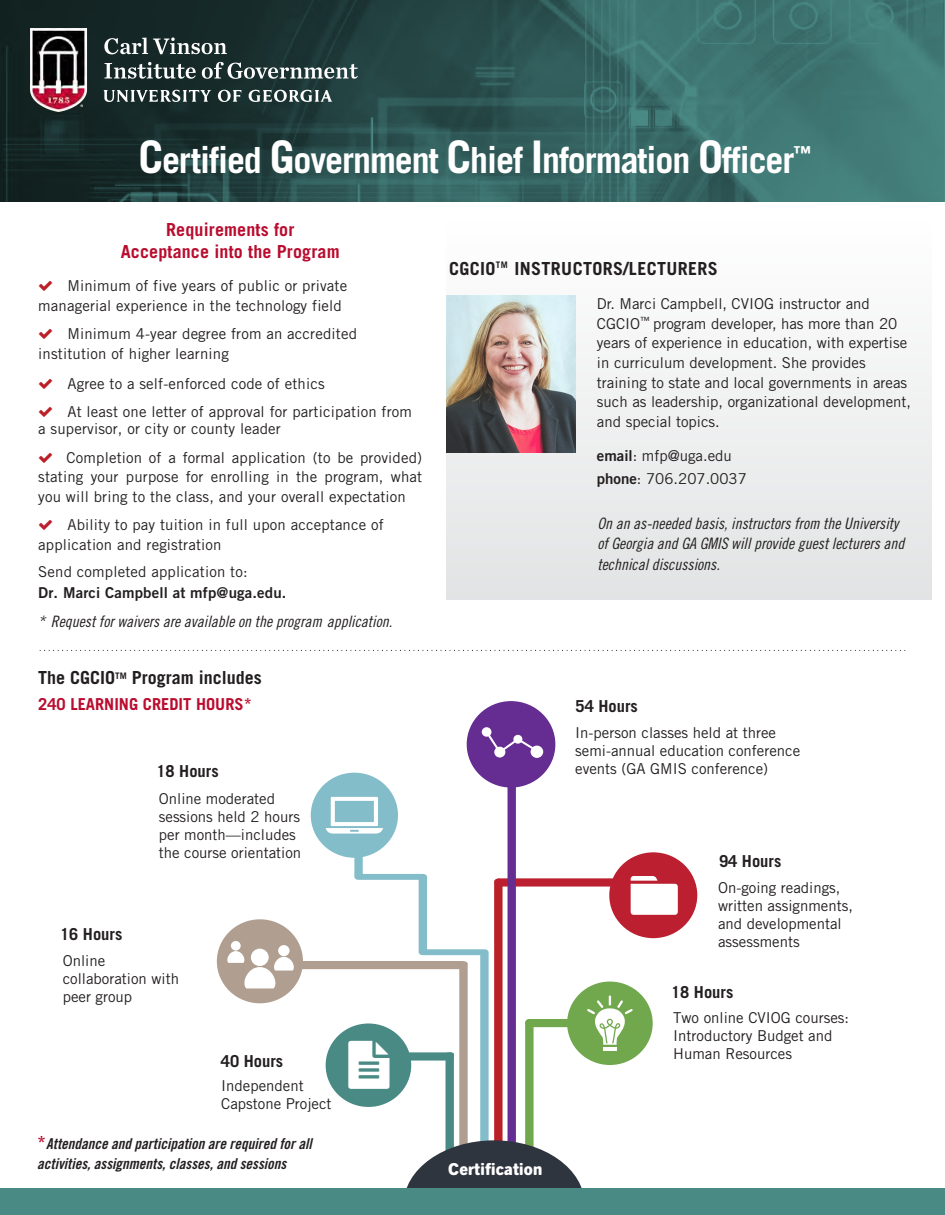
<style>
.page{position:relative;width:945px;height:1215px;background:#fff}
.page>*{position:absolute;margin:0;border:0;box-sizing:border-box;transform-origin:0 0}
.t1{font:700 36px "Trade Gothic LT Std";letter-spacing:-.03em;color:#fff}
.t2{font:700 18px/21.6px "Trade Gothic LT Std";letter-spacing:.01em;color:#b90d2f;text-align:center}
.t3{font:700 18px "Trade Gothic LT Std";letter-spacing:.02em;color:#231f20}
.t4{font:700 18px "Trade Gothic LT Std";color:#231f20}
.t5{font:700 16.5px "Trade Gothic LT Std";color:#231f20}
.t6{font:700 16.5px "Trade Gothic LT Std";color:#ba0c2f}
.t7{font:800 16.5px "Trade Gothic Next SR Pro";letter-spacing:.01em;color:#fff}
.t8{font:15.75px/20.5px "Trade Gothic LT Std Cn 18 Obl";color:#231f20}
.t9{font:15px/18px "Trade Gothic LT Std";color:#231f20}
.t10{font:15px/20.1px "Trade Gothic LT Std Bd Cn 20 Obl";color:#231f20}
.t11{font:15px/21px "Trade Gothic LT Std Bd 2";letter-spacing:.01em;color:#231f20}
.s1{font-size:45px}
.s2{font-family:"Trade Gothic LT Std"}
.s3{font-family:"Trade Gothic LT Std";font-weight:700;font-size:18px;color:#ba0c2f}
.s4{font-family:"Trade Gothic LT Std Bd 2"}
</style>
<div class="page">
<div style="left:609px;top:852px;width:88px;height:86px;background:#bc1f30;border-radius:50%"></div>
<div style="left:508px;top:767px;width:8px;height:388px;background:#652d91;border-radius:4px"></div>
<div style="left:467px;top:701px;width:88px;height:87px;background:#652d91;border-radius:50%"></div>
<svg style="left:482px;top:727px;width:61px;height:31px"></svg>
<div style="left:311px;top:773px;width:87px;height:85px;background:#84bdca;border-radius:50%"></div>
<div style="left:217px;top:919px;width:86px;height:84px;background:#b09f91;border-radius:50%"></div>
<div style="left:446px;top:217px;width:486px;height:383px;background:linear-gradient(to bottom,#fff,#e2e3e4)"></div>
<img style="left:446px;top:295px;width:130px;height:158px">
<hr style="left:37px;top:647px;width:871px;height:4px;background:#231f20;opacity:.75">
<img style="left:0;top:0;width:944px;height:201px">
<div style="left:0;top:1188px;width:945px;height:27px;background:#4a8a85"></div>
<img style="left:31px;top:29px;width:327px;height:82px">
<svg style="left:226px;top:797px;width:452px;height:391px"></svg>
<h1 class="t1" style="left:138px;top:138px;width:674px"><span class="s1">C</span>ertified <span class="s1">G</span>overnment <span class="s1">C</span>hief <span class="s1">I</span>nformation <span class="s1">O</span>fficer<sup>™</sup></h1>
<p class="t2" style="left:121px;top:219px;width:220px">Requirements for<br>Acceptance into the Program</p>
<p class="t9" style="left:38px;top:275px;width:311px;line-height:19.8px;text-indent:29px">Minimum of five years of public or private managerial experience in the technology field</p>
<p class="t9" style="left:38px;top:324px;width:320px;line-height:19.8px;text-indent:29px">Minimum 4-year degree from an accredited institution of higher learning</p>
<p class="t9" style="left:67px;top:369px;width:346px;line-height:28.3px">Agree to a self-enforced code of ethics<br>At least one letter of approval for participation from</p>
<p class="t9" style="left:67px;top:414px;width:357px;line-height:28.5px;text-indent:-28px">a supervisor, or city or county leader<br>Completion of a formal application (to be provided)</p>
<p class="t9" style="left:38px;top:467px;width:385px;line-height:19.6px">stating your purpose for enrolling in the program, what you will bring to the class, and your overall expectation</p>
<p class="t9" style="left:38px;top:515px;width:347px;line-height:19.8px;text-indent:29px">Ability to pay tuition in full upon acceptance of application and registration</p>
<p class="t11" style="left:38px;top:561px;width:250px"><span class="s2">Send completed application to:<br></span>Dr. Marci Campbell at mfp@uga.edu.</p>
<p class="t8" style="left:38px;top:612px;width:356px">* Request for waivers are available on the program application.</p>
<p class="t4" style="left:38px;top:667px;width:225px">The CGCIO<sup>TM</sup> Program includes</p>
<p class="t6" style="left:38px;top:694px;width:215px">240 LEARNING CREDIT HOURS*</p>
<p class="t5" style="left:156px;top:761px;width:64px">18 Hours</p>
<p class="t9" style="left:159px;top:789px;width:144px">Online moderated sessions held 2 hours per month—includes the course orientation</p>
<p class="t5" style="left:60px;top:924px;width:64px">16 Hours</p>
<p class="t9" style="left:63px;top:952px;width:118px">Online collaboration with peer group</p>
<p class="t5" style="left:221px;top:1051px;width:64px">40 Hours</p>
<p class="t9" style="left:221px;top:1077px;width:112px">Independent<br>Capstone Project</p>
<p class="t10" style="left:37px;top:1134px;width:276px"><span class="s3">*</span>Attendance and participation are required for all activities, assignments, classes, and sessions</p>
<p class="t3" style="left:449px;top:257px;width:270px">CGCIO<sup>TM</sup> INSTRUCTORS/LECTURERS</p>
<p class="t9" style="left:597px;top:294px;width:316px;line-height:19.6px">Dr. Marci Campbell, CVIOG instructor and CGCIO<sup>™</sup> program developer, has more than 20 years of experience in education, with expertise in curriculum development. She provides training to state and local governments in areas such as leadership, organizational development, and special topics.</p>
<p class="t9" style="left:597px;top:445px;width:151px;line-height:22.5px"><span class="s4">email</span>: mfp@uga.edu <span class="s4">phone</span>: 706.207.0037</p>
<p class="t8" style="left:597px;top:513px;width:309px">On an as-needed basis, instructors from the University of Georgia and GA GMIS will provide guest lecturers and technical discussions.</p>
<p class="t5" style="left:576px;top:696px;width:64px">54 Hours</p>
<p class="t9" style="left:575px;top:724px;width:227px">In-person classes held at three semi-annual education conference events (GA GMIS conference)</p>
<p class="t5" style="left:719px;top:851px;width:64px">94 Hours</p>
<p class="t9" style="left:718px;top:879px;width:136px">On-going readings, written assignments, and developmental assessments</p>
<p class="t7" style="left:448px;top:1157px;width:96px">Certification</p>
<p class="t5" style="left:671px;top:982px;width:64px">18 Hours</p>
<p class="t9" style="left:673px;top:1008px;width:177px">Two online CVIOG courses:<br>Introductory Budget and<br>Human Resources</p>
</div>
